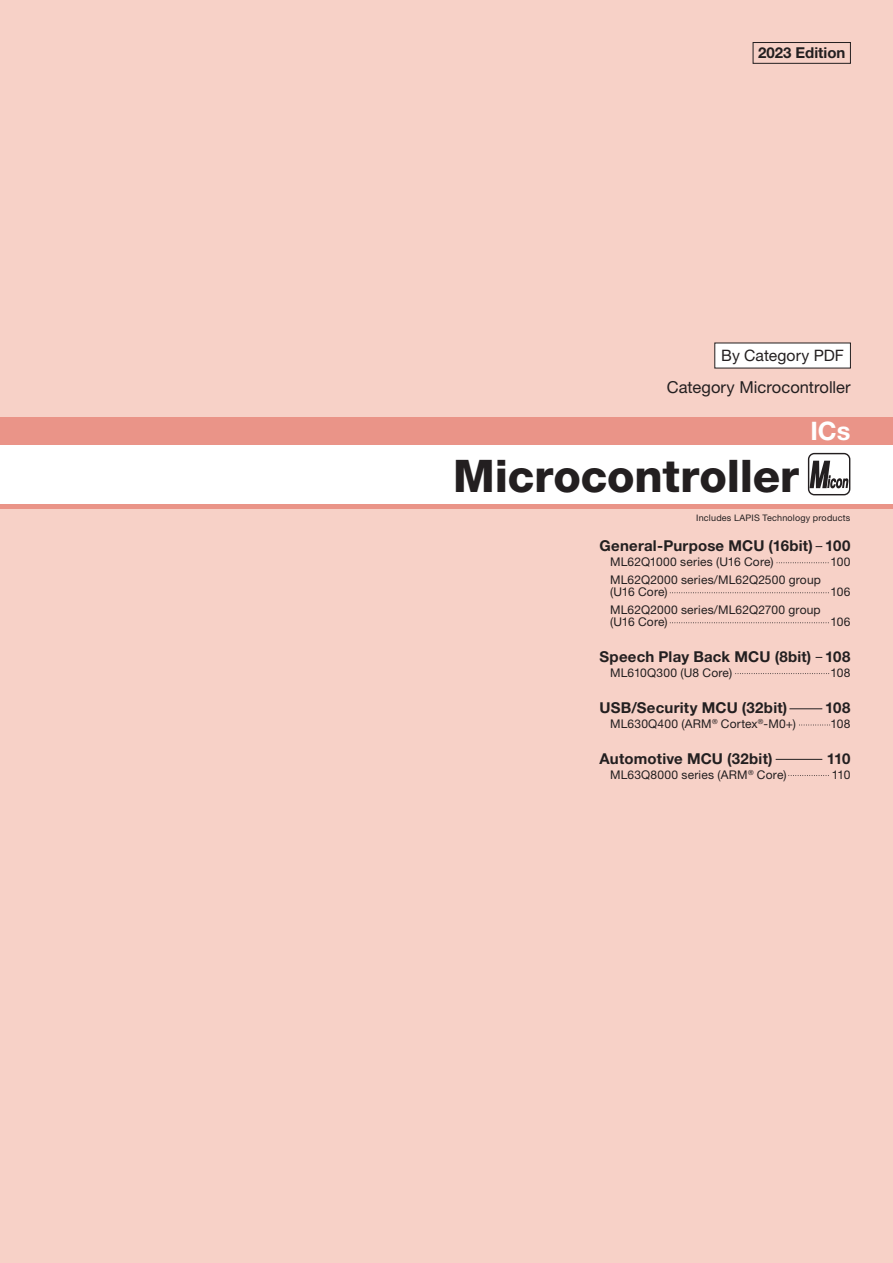
<style>
.page{position:relative;width:893px;height:1263px;background:#f7d1c7}
.page>*{position:absolute;margin:0;border:0;box-sizing:border-box;transform-origin:0 0}
.t1{font:800 45px "Helvetica Neue LT Std";letter-spacing:-.005em;color:#231f20}
.t2{font:700 25.5px "Helvetica Neue LT Std";color:#fff}
.t3{font:16.5px "Helvetica Neue LT Std";color:#231f20}
.t4{font:15.75px "Helvetica Neue LT Std";color:#231f20}
.t5{font:700 15px "Helvetica Neue LT Std";letter-spacing:.015em;color:#231f20}
.t6{font:12px/12px "Helvetica Neue LT Std";letter-spacing:.015em;color:#231f20}
.t7{font:9px "Helvetica Neue LT Std";letter-spacing:.025em;color:#231f20}
</style>
<div class="page">
<div style="left:0;top:445px;width:893px;height:59px;background:#fff"></div>
<div style="left:0;top:417px;width:893px;height:28px;background:#ea9488"></div>
<hr style="left:0;top:504px;width:893px;height:4px;background:#ea9488">
<div style="left:715px;top:343px;width:136px;height:25px;background:#fff"></div>
<div style="left:753px;top:42px;width:98px;height:22px;border:1px solid #231f20"></div>
<svg style="left:808px;top:453px;width:42px;height:42px"></svg>
<svg style="left:777px;top:562px;width:52px;height:1px"></svg>
<svg style="left:736px;top:673px;width:94px;height:1px"></svg>
<hr style="left:789px;top:708px;width:33px;height:1px;background:#231f20">
<svg style="left:799px;top:725px;width:31px;height:1px"></svg>
<hr style="left:776px;top:759px;width:46px;height:1px;background:#231f20">
<svg style="left:789px;top:775px;width:40px;height:1px"></svg>
<svg style="left:670px;top:592px;width:159px;height:1px"></svg>
<svg style="left:670px;top:622px;width:159px;height:1px"></svg>
<p class="t5" style="left:758px;top:43px;width:89px">2023 Edition</p>
<h3 class="t4" style="left:721px;top:346px;width:124px">By Category PDF</h3>
<h3 class="t3" style="left:667px;top:377px;width:185px">Category Microcontroller</h3>
<h1 class="t1" style="left:453px;top:449px;width:348px">Microcontroller</h1>
<h2 class="t2" style="left:810px;top:415px;width:42px">ICs</h2>
<p class="t7" style="left:696px;top:512px;width:156px">Includes LAPIS Technology products</p>
<p class="t5" style="left:599px;top:536px;width:252px">General-Purpose MCU (16bit) 100</p>
<p class="t6" style="left:610px;top:556px;width:165px">ML62Q1000 series (U16 Core)</p>
<p class="t6" style="left:830px;top:556px;width:21px">100</p>
<p class="t6" style="left:610px;top:574px;width:212px">ML62Q2000 series/ML62Q2500 group (U16 Core)</p>
<p class="t6" style="left:830px;top:586px;width:21px">106</p>
<p class="t6" style="left:610px;top:604px;width:212px">ML62Q2000 series/ML62Q2700 group (U16 Core)</p>
<p class="t6" style="left:830px;top:616px;width:21px">106</p>
<p class="t5" style="left:599px;top:647px;width:252px">Speech Play Back MCU (8bit) 108</p>
<p class="t6" style="left:610px;top:667px;width:123px">ML610Q300 (U8 Core)</p>
<p class="t6" style="left:831px;top:667px;width:21px">108</p>
<p class="t5" style="left:599px;top:698px;width:189px">USB/Security MCU (32bit)</p>
<p class="t5" style="left:825px;top:698px;width:27px">108</p>
<p class="t6" style="left:610px;top:718px;width:187px">ML630Q400 (ARM<sup>®</sup> Cortex<sup>®</sup>-M0+)</p>
<p class="t6" style="left:831px;top:718px;width:21px">108</p>
<p class="t5" style="left:599px;top:749px;width:174px">Automotive MCU (32bit)</p>
<p class="t5" style="left:827px;top:749px;width:25px">110</p>
<p class="t6" style="left:610px;top:769px;width:178px">ML63Q8000 series (ARM<sup>®</sup> Core)</p>
<p class="t6" style="left:832px;top:769px;width:20px">110</p>
</div>
